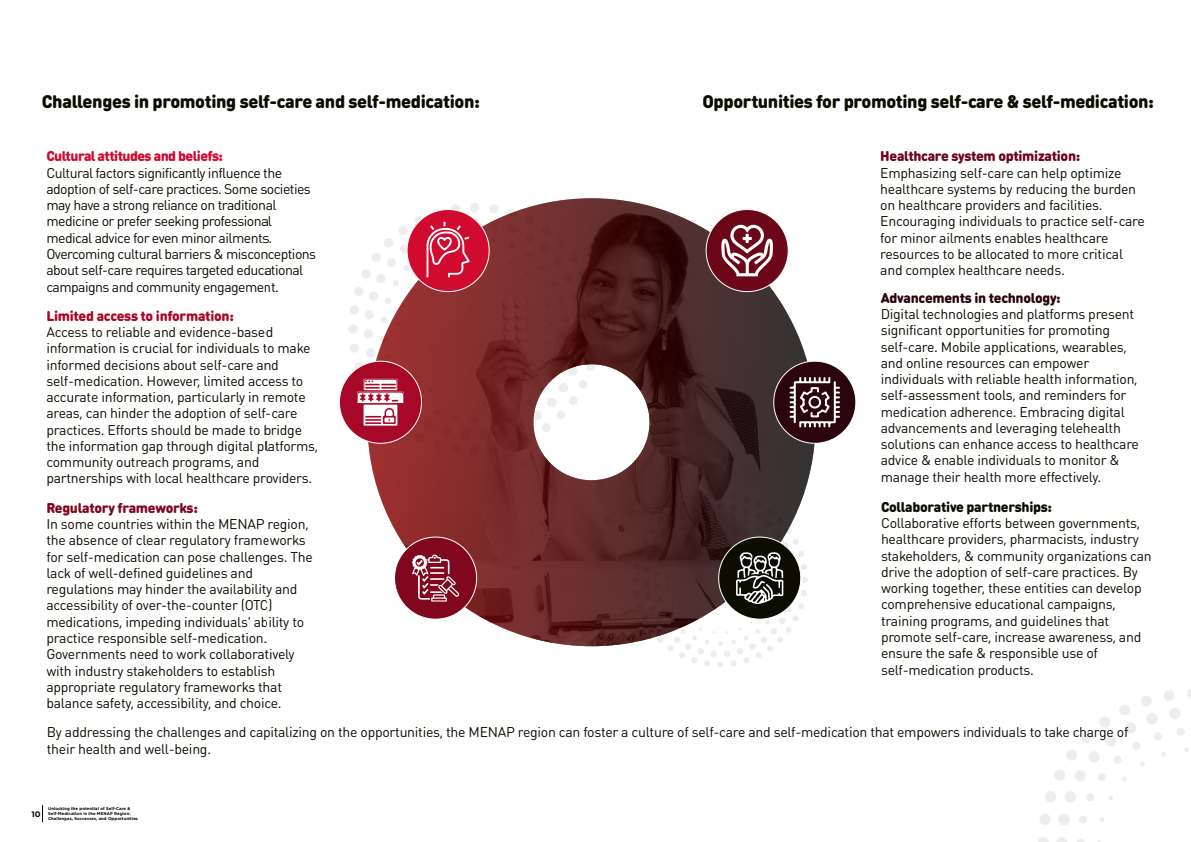
<style>
.page{position:relative;width:1191px;height:842px;background:#fff}
.page>*{position:absolute;margin:0;border:0;box-sizing:border-box;transform-origin:0 0}
.t1{font:900 18px "DIN Round Pro";letter-spacing:-.02em;color:#0c0d00}
.t2{font:14px/16.3px "DIN Round Pro";letter-spacing:-.02em;color:#0c0d00}
.t3{font:14px/16.3px "DIN Round Pro";letter-spacing:-.04em;color:#0c0d00}
.t4{font:900 14px "DIN Round Pro";letter-spacing:-.02em;color:#6c0619}
.t5{font:900 14px "DIN Round Pro";letter-spacing:-.04em;color:#d10a30}
.t6{font:900 14px "DIN Round Pro";letter-spacing:-.02em;color:#a70827}
.t7{font:900 14px "DIN Round Pro";letter-spacing:-.02em;color:#0c0d00}
.t8{font:900 14px "DIN Round Pro";letter-spacing:-.02em;color:#2c040b}
.t9{font:900 14px "DIN Round Pro";letter-spacing:-.02em;color:#80071e}
.t10{font:700 8px "Gotham";color:#000}
.t11{font:700 4.1px/4.9px "Gotham";letter-spacing:.02em;color:#000}
</style>
<div class="page">
<svg style="left:1184px;top:747px;width:4px;height:5px"></svg>
<svg style="left:1161px;top:752px;width:5px;height:5px"></svg>
<svg style="left:1140px;top:762px;width:4px;height:4px"></svg>
<svg style="left:1122px;top:777px;width:4px;height:4px"></svg>
<svg style="left:1108px;top:796px;width:5px;height:4px"></svg>
<svg style="left:1100px;top:817px;width:4px;height:5px"></svg>
<svg style="left:1077px;top:839px;width:7px;height:3px"></svg>
<div style="left:1176px;top:727px;width:8px;height:9px;background:#ededed;border-radius:50%"></div>
<div style="left:1153px;top:732px;width:8px;height:8px;background:#ededed;border-radius:50%"></div>
<div style="left:1132px;top:742px;width:8px;height:8px;background:#ededed;border-radius:50%"></div>
<div style="left:1113px;top:756px;width:8px;height:8px;background:#ededed;border-radius:50%"></div>
<div style="left:1097px;top:773px;width:9px;height:8px;background:#ededed;border-radius:50%"></div>
<div style="left:1086px;top:793px;width:8px;height:8px;background:#ededed;border-radius:50%"></div>
<div style="left:1079px;top:815px;width:8px;height:8px;background:#ededed;border-radius:50%"></div>
<svg style="left:1057px;top:837px;width:10px;height:5px"></svg>
<div style="left:1169px;top:708px;width:11px;height:11px;background:#ededed;border-radius:50%"></div>
<div style="left:1146px;top:713px;width:11px;height:11px;background:#ededed;border-radius:50%"></div>
<div style="left:1124px;top:722px;width:12px;height:12px;background:#ededed;border-radius:50%"></div>
<div style="left:1105px;top:735px;width:11px;height:11px;background:#ededed;border-radius:50%"></div>
<div style="left:1088px;top:751px;width:11px;height:11px;background:#ededed;border-radius:50%"></div>
<div style="left:1074px;top:770px;width:12px;height:11px;background:#ededed;border-radius:50%"></div>
<div style="left:1064px;top:791px;width:11px;height:11px;background:#ededed;border-radius:50%"></div>
<div style="left:1058px;top:814px;width:11px;height:11px;background:#ededed;border-radius:50%"></div>
<svg style="left:1038px;top:837px;width:11px;height:5px"></svg>
<svg style="left:1187px;top:689px;width:4px;height:10px"></svg>
<div style="left:1163px;top:690px;width:11px;height:11px;background:#ededed;border-radius:50%"></div>
<div style="left:1140px;top:696px;width:11px;height:10px;background:#ededed;border-radius:50%"></div>
<div style="left:1119px;top:704px;width:11px;height:11px;background:#ededed;border-radius:50%"></div>
<div style="left:1099px;top:717px;width:11px;height:11px;background:#ededed;border-radius:50%"></div>
<div style="left:1081px;top:732px;width:11px;height:11px;background:#ededed;border-radius:50%"></div>
<div style="left:1066px;top:750px;width:11px;height:11px;background:#ededed;border-radius:50%"></div>
<div style="left:1054px;top:769px;width:11px;height:12px;background:#ededed;border-radius:50%"></div>
<div style="left:1045px;top:791px;width:11px;height:11px;background:#ededed;border-radius:50%"></div>
<div style="left:1039px;top:814px;width:11px;height:11px;background:#ededed;border-radius:50%"></div>
<svg style="left:42px;top:805px;width:1px;height:17px"></svg>
<div style="left:364px;top:310px;width:10px;height:9px;background:#ededed;border-radius:50%"></div>
<div style="left:364px;top:329px;width:9px;height:9px;background:#ededed;border-radius:50%"></div>
<div style="left:366px;top:348px;width:9px;height:9px;background:#f5f5f5;border-radius:50%"></div>
<div style="left:361px;top:269px;width:10px;height:9px;background:#ededed;border-radius:50%"></div>
<div style="left:354px;top:287px;width:9px;height:9px;background:#ededed;border-radius:50%"></div>
<div style="left:350px;top:305px;width:9px;height:10px;background:#ededed;border-radius:50%"></div>
<div style="left:348px;top:324px;width:9px;height:10px;background:#ededed;border-radius:50%"></div>
<div style="left:350px;top:343px;width:9px;height:10px;background:#ededed;border-radius:50%"></div>
<div style="left:354px;top:362px;width:9px;height:9px;background:#ededed;border-radius:50%"></div>
<svg style="left:367px;top:198px;width:448px;height:448px"></svg>
<div style="left:717px;top:492px;width:6px;height:7px;background:#2d1717;border-radius:50%"></div>
<svg style="left:704px;top:493px;width:6px;height:7px"></svg>
<div style="left:691px;top:496px;width:6px;height:7px;background:#3f2121;border-radius:50%"></div>
<div style="left:679px;top:501px;width:6px;height:7px;background:#432323;border-radius:50%"></div>
<div style="left:633px;top:564px;width:7px;height:6px;background:#532828;border-radius:50%"></div>
<div style="left:632px;top:577px;width:7px;height:6px;background:#572c2c;border-radius:50%"></div>
<div style="left:633px;top:590px;width:7px;height:6px;background:#572c2c;border-radius:50%"></div>
<div style="left:755px;top:502px;width:7px;height:6px;background:#3c2e2e;border-radius:50%"></div>
<div style="left:743px;top:496px;width:6px;height:7px;background:#3e2d2d;border-radius:50%"></div>
<div style="left:730px;top:493px;width:7px;height:7px;background:#412d2d;border-radius:50%"></div>
<div style="left:394px;top:537px;width:82px;height:82px;background:#80071e;border-radius:50%"></div>
<div style="left:394px;top:537px;width:83px;height:83px;border:1px solid #fff;border-radius:50%"></div>
<div style="left:339px;top:361px;width:82px;height:82px;background:#a70827;border-radius:50%"></div>
<div style="left:339px;top:361px;width:83px;height:83px;border:1px solid #fff;border-radius:50%"></div>
<div style="left:706px;top:209px;width:82px;height:83px;background:#6c0619;border-radius:50%"></div>
<div style="left:705px;top:209px;width:83px;height:83px;border:1px solid #fff;border-radius:50%"></div>
<div style="left:773px;top:361px;width:83px;height:82px;background:#2c040b;border-radius:50%"></div>
<div style="left:773px;top:361px;width:83px;height:83px;border:1px solid #fff;border-radius:50%"></div>
<svg style="left:357px;top:379px;width:47px;height:47px"></svg>
<svg style="left:412px;top:555px;width:47px;height:46px"></svg>
<svg style="left:721px;top:224px;width:52px;height:52px"></svg>
<svg style="left:789px;top:377px;width:51px;height:50px"></svg>
<svg style="left:637px;top:503px;width:171px;height:164px"></svg>
<div style="left:407px;top:209px;width:82px;height:83px;background:#d10a30;border-radius:50%"></div>
<div style="left:406px;top:209px;width:83px;height:83px;border:1px solid #fff;border-radius:50%"></div>
<svg style="left:418px;top:222px;width:52px;height:55px"></svg>
<p class="t1" style="left:42px;top:88px;width:439px">Challenges in promoting self-care and self-medication:</p>
<p class="t1" style="left:702px;top:88px;width:453px">Opportunities for promoting self-care &amp; self-medication:</p>
<p class="t5" style="left:46px;top:146px;width:178px">Cultural attitudes and beliefs:</p>
<p class="t3" style="left:46px;top:164px;width:271px">Cultural factors significantly influence the adoption of self-care practices. Some societies may have a strong reliance on traditional medicine or prefer seeking professional medical advice for even minor ailments.<br>Overcoming cultural barriers &amp; misconceptions about self-care requires targeted educational campaigns and community engagement.</p>
<p class="t6" style="left:46px;top:305px;width:189px">Limited access to information:</p>
<p class="t2" style="left:46px;top:323px;width:273px">Access to reliable and evidence-based information is crucial for individuals to make informed decisions about self-care and self-medication. However, limited access to accurate information, particularly in remote areas, can hinder the adoption of self-care practices. Efforts should be made to bridge the information gap through digital platforms, community outreach programs, and partnerships with local healthcare providers.</p>
<p class="t9" style="left:46px;top:497px;width:153px">Regulatory frameworks:</p>
<p class="t2" style="left:46px;top:515px;width:268px">In some countries within the MENAP region, the absence of clear regulatory frameworks for self-medication can pose challenges. The lack of well-defined guidelines and regulations may hinder the availability and accessibility of over-the-counter (OTC) medications, impeding individuals' ability to practice responsible self-medication.<br>Governments need to work collaboratively with industry stakeholders to establish appropriate regulatory frameworks that balance safety, accessibility, and choice.</p>
<p class="t4" style="left:880px;top:146px;width:201px">Healthcare system optimization:</p>
<p class="t2" style="left:880px;top:164px;width:266px">Emphasizing self-care can help optimize healthcare systems by reducing the burden on healthcare providers and facilities.<br>Encouraging individuals to practice self-care for minor ailments enables healthcare resources to be allocated to more critical and complex healthcare needs.</p>
<p class="t8" style="left:880px;top:287px;width:181px">Advancements in technology:</p>
<p class="t2" style="left:880px;top:305px;width:260px">Digital technologies and platforms present significant opportunities for promoting self-care. Mobile applications, wearables, and online resources can empower individuals with reliable health information, self-assessment tools, and reminders for medication adherence. Embracing digital advancements and leveraging telehealth solutions can enhance access to healthcare advice &amp; enable individuals to monitor &amp; manage their health more effectively.</p>
<p class="t7" style="left:881px;top:496px;width:172px">Collaborative partnerships:</p>
<p class="t2" style="left:881px;top:514px;width:272px">Collaborative efforts between governments, healthcare providers, pharmacists, industry stakeholders, &amp; community organizations can drive the adoption of self-care practices. By working together, these entities can develop comprehensive educational campaigns, training programs, and guidelines that promote self-care, increase awareness, and ensure the safe &amp; responsible use of self-medication products.</p>
<p class="t2" style="left:47px;top:723px;width:1083px">By addressing the challenges and capitalizing on the opportunities, the MENAP region can foster a culture of self-care and self-medication that empowers individuals to take charge of their health and well-being.</p>
<p class="t10" style="left:31px;top:809px;width:11px">10</p>
<p class="t11" style="left:48px;top:806px;width:91px">Unlocking the potential of Self-Care &amp;<br>Self-Medication in the MENAP Region:<br>Challenges, Successes, and Opportunities</p>
</div>
